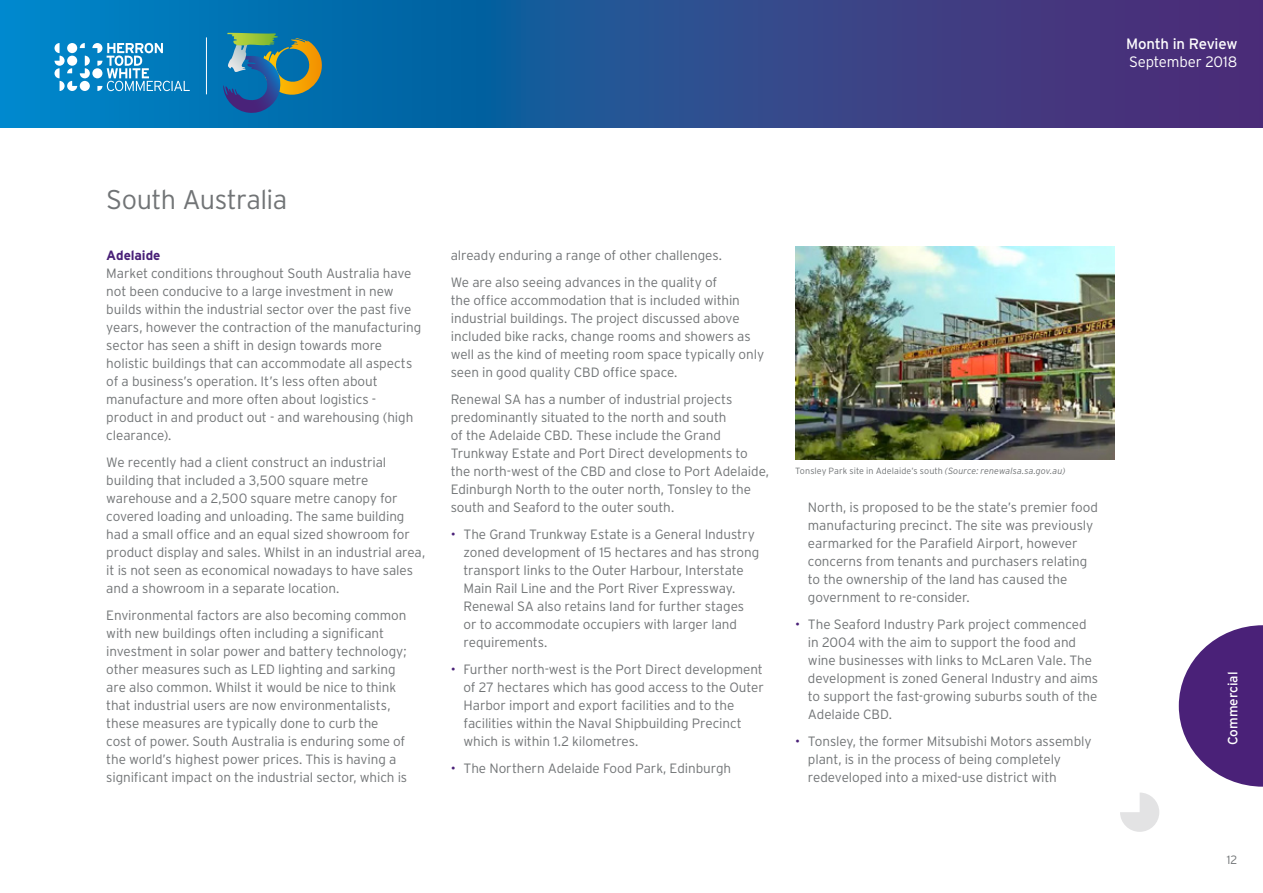
<style>
.page{position:relative;width:1263px;height:893px;background:#fff}
.page>*{position:absolute;margin:0;border:0;box-sizing:border-box;transform-origin:0 0}
.t1{font:300 27px "Interstate";letter-spacing:-.02em;color:#717476}
.t2{font:15px "Interstate";letter-spacing:-.015em;color:#fff}
.t3{font:300 15px "Interstate";letter-spacing:-.01em;color:#fff}
.t4{font:300 13.5px/18px "Interstate";letter-spacing:-.005em;color:#717476}
.t5{font:13.5px "Interstate";letter-spacing:-.005em;color:#fff}
.t6{font:700 13.5px "Interstate";letter-spacing:-.005em;color:#4a2178}
.t7{font:300 12px "Interstate";color:#717476}
.t8{font:300 9px "Interstate";letter-spacing:.01em;color:#717476}
.s1{color:#4a2178}
.s2{font-style:italic}
</style>
<div class="page">
<svg style="left:1120px;top:792px;width:39px;height:40px"></svg>
<svg style="left:1179px;top:625px;width:84px;height:162px"></svg>
<svg style="left:0;top:0;width:1263px;height:128px;background:#245295"></svg>
<svg style="left:55px;top:43px;width:135px;height:48px"></svg>
<svg style="left:223px;top:33px;width:100px;height:81px;background:#3d788c"></svg>
<hr style="left:206px;top:37px;width:1px;height:57px;background:#fff">
<img style="left:795px;top:247px;width:319px;height:212px">
<p class="t2" style="left:1126px;top:35px;width:113px">Month in Review</p>
<p class="t3" style="left:1129px;top:53px;width:110px">September 2018</p>
<h1 class="t1" style="left:106px;top:183px;width:182px">South Australia</h1>
<p class="t6" style="left:106px;top:247px;width:56px">Adelaide</p>
<p class="t4" style="left:106px;top:264px;width:316px">Market conditions throughout South Australia have not been conducive to a large investment in new builds within the industrial sector over the past five years, however the contraction of the manufacturing sector has seen a shift in design towards more holistic buildings that can accommodate all aspects of a business’s operation. It’s less often about manufacture and more often about logistics - product in and product out - and warehousing (high clearance).</p>
<p class="t4" style="left:106px;top:453px;width:320px">We recently had a client construct an industrial building that included a 3,500 square metre warehouse and a 2,500 square metre canopy for covered loading and unloading. The same building had a small office and an equal sized showroom for product display and sales. Whilst in an industrial area, it is not seen as economical nowadays to have sales and a showroom in a separate location.</p>
<p class="t4" style="left:106px;top:606px;width:302px">Environmental factors are also becoming common with new buildings often including a significant investment in solar power and battery technology; other measures such as LED lighting and sarking are also common. Whilst it would be nice to think that industrial users are now environmentalists, these measures are typically done to curb the<br>cost of power. South Australia is enduring some of the world’s highest power prices. This is having a significant impact on the industrial sector, which is</p>
<p class="t4" style="left:451px;top:242px;width:273px;line-height:27px">already enduring a range of other challenges.<br>We are also seeing advances in the quality of</p>
<p class="t4" style="left:451px;top:291px;width:315px">the office accommodation that is included within industrial buildings. The project discussed above included bike racks, change rooms and showers as well as the kind of meeting room space typically only seen in good quality CBD office space.</p>
<p class="t4" style="left:451px;top:390px;width:320px">Renewal SA has a number of industrial projects predominantly situated to the north and south<br>of the Adelaide CBD. These include the Grand Trunkway Estate and Port Direct developments to the north-west of the CBD and close to Port Adelaide, Edinburgh North to the outer north, Tonsley to the south and Seaford to the outer south.</p>
<p class="t4" style="left:463px;top:525px;width:297px;text-indent:-13px"><span class="s1">•</span> The Grand Trunkway Estate is a General Industry zoned development of 15 hectares and has strong transport links to the Outer Harbour, Interstate Main Rail Line and the Port River Expressway.<br>Renewal SA also retains land for further stages or to accommodate occupiers with larger land requirements.</p>
<p class="t4" style="left:463px;top:660px;width:302px;text-indent:-13px"><span class="s1">•</span> Further north-west is the Port Direct development of 27 hectares which has good access to the Outer Harbor import and export facilities and to the facilities within the Naval Shipbuilding Precinct which is within 1.2 kilometres.</p>
<p class="t4" style="left:451px;top:759px;width:282px"><span class="s1">•</span> The Northern Adelaide Food Park, Edinburgh</p>
<p class="t8" style="left:795px;top:465px;width:272px">Tonsley Park site in Adelaide’s south <span class="s2">(Source: renewalsa.sa.gov.au)</span></p>
<p class="t4" style="left:808px;top:498px;width:291px">North, is proposed to be the state’s premier food manufacturing precinct. The site was previously earmarked for the Parafield Airport, however concerns from tenants and purchasers relating to the ownership of the land has caused the government to re-consider.</p>
<p class="t4" style="left:808px;top:615px;width:292px;text-indent:-13px"><span class="s1">•</span> The Seaford Industry Park project commenced in 2004 with the aim to support the food and wine businesses with links to McLaren Vale. The development is zoned General Industry and aims to support the fast-growing suburbs south of the Adelaide CBD.</p>
<p class="t4" style="left:808px;top:732px;width:285px;text-indent:-13px"><span class="s1">•</span> Tonsley, the former Mitsubishi Motors assembly plant, is in the process of being completely redeveloped into a mixed-use district with</p>
<p class="t5" style="left:1224px;top:745px;width:75px;rotate:-90deg">Commercial</p>
<p class="t7" style="left:1227px;top:853px;width:12px">12</p>
</div>
